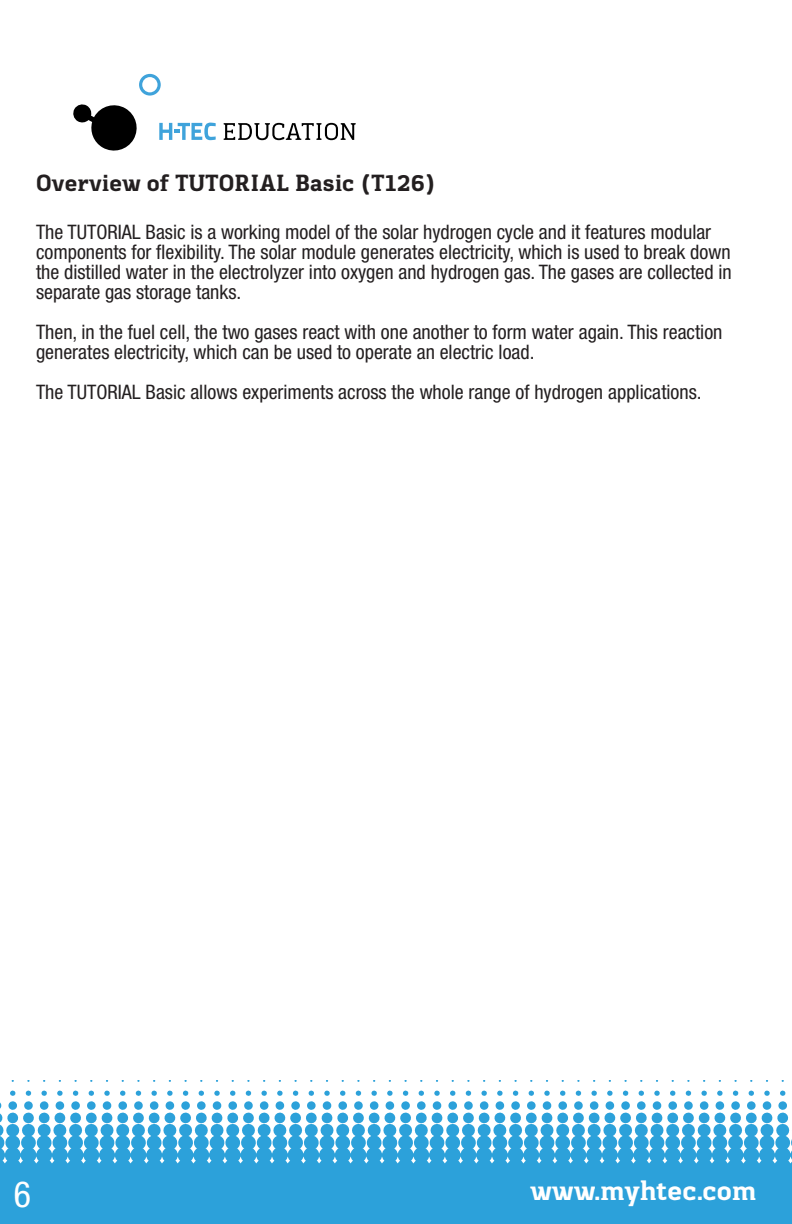
<style>
.page{position:relative;width:792px;height:1224px;background:#fff}
.page>*{position:absolute;margin:0;border:0;box-sizing:border-box;transform-origin:0 0}
.t1{font:condensed 36px "Helvetica Neue";color:#fff}
.t2{font:700 28px "Kondolar";color:#fff}
.t3{font:700 24px "Kondolar";color:#231f20}
.t4{font:condensed 20px/20px "Helvetica Neue";color:#231f20}
</style>
<div class="page">
<div style="left:0;top:1165px;width:792px;height:59px;background:#2ca1da"></div>
<svg style="left:0;top:1091px;width:792px;height:74px"></svg>
<svg style="left:11px;top:1080px;width:773px;height:2px"></svg>
<svg style="left:73px;top:104px;width:64px;height:47px"></svg>
<svg style="left:224px;top:123px;width:132px;height:17px"></svg>
<svg style="left:139px;top:74px;width:22px;height:22px"></svg>
<svg style="left:159px;top:123px;width:57px;height:17px"></svg>
<p class="t3" style="left:36px;top:167px;width:401px">Overview of TUTORIAL Basic (T126)</p>
<p class="t4" style="left:36px;top:222px;width:697px">The TUTORIAL Basic is a working model of the solar hydrogen cycle and it features modular components for flexibility. The solar module generates electricity, which is used to break down the distilled water in the electrolyzer into oxygen and hydrogen gas. The gases are collected in separate gas storage tanks.</p>
<p class="t4" style="left:36px;top:322px;width:688px">Then, in the fuel cell, the two gases react with one another to form water again. This reaction generates electricity, which can be used to operate an electric load.</p>
<p class="t4" style="left:36px;top:382px;width:667px">The TUTORIAL Basic allows experiments across the whole range of hydrogen applications.</p>
<h1 class="t1" style="left:14px;top:1173px;width:19px">6</h1>
<h2 class="t2" style="left:530px;top:1173px;width:227px">www.myhtec.com</h2>
</div>
